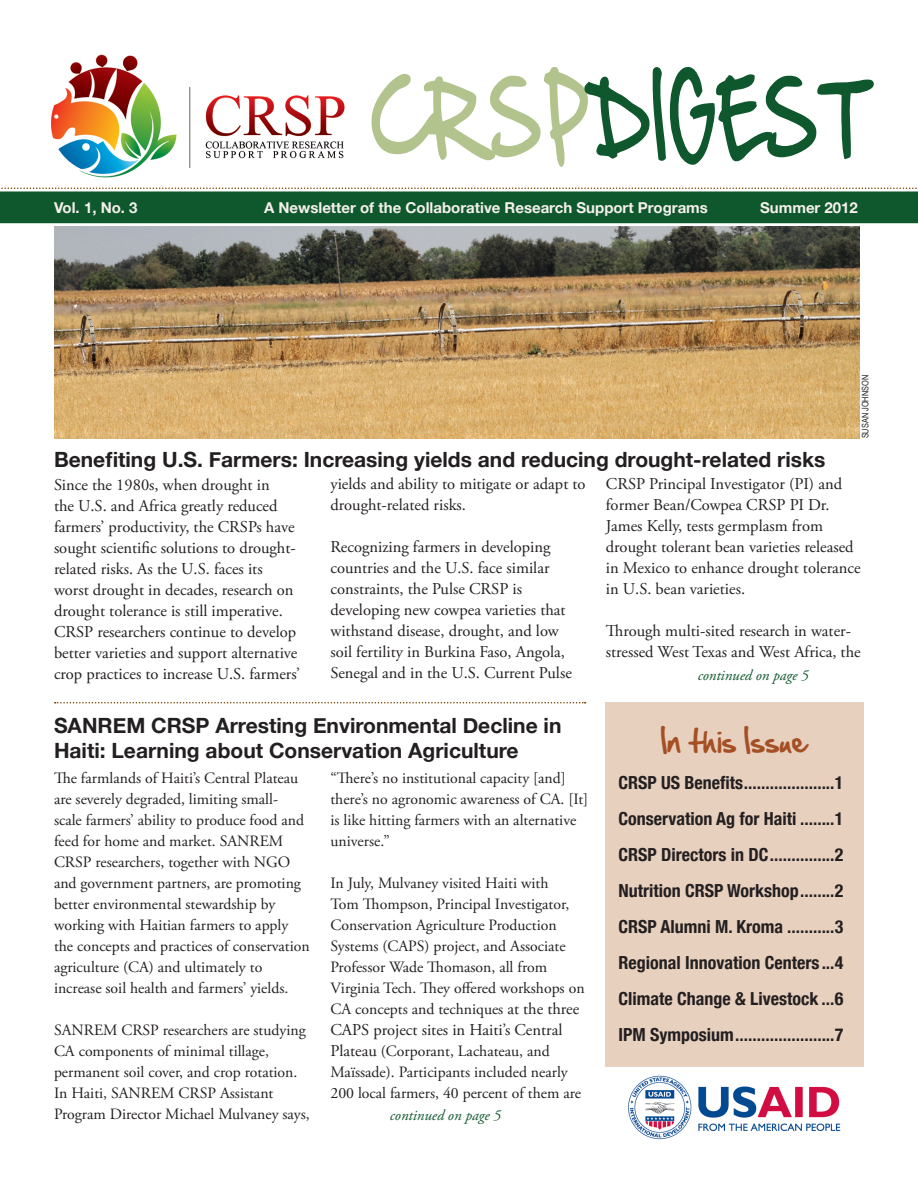
<style>
.page{position:relative;width:918px;height:1188px;background:#fff}
.page>*{position:absolute;margin:0;border:0;box-sizing:border-box;transform-origin:0 0}
.Headline{font:90px "Hand Of Sean";letter-spacing:.05em;color:#0f582d;scale:.67 1}
.Categories{font:27px "Hand Of Sean";color:#a54f24}
.Headline-2{font:700 21px/25.2px "Helvetica Neue";color:#231f20}
.t1{font:700 condensed 18px "Helvetica Neue";color:#231f20}
.Text{font:16.5px/21px "Adobe Garamond Pro";color:#231f20}
.Text-2{font:15.75px/21px "Adobe Garamond Pro";color:#231f20}
.t2{font:700 15px "Helvetica Neue";color:#f5f0ec}
.Text_italics{font:italic 15px "Adobe Garamond Pro";color:#0f582d}
.Photographer{font:9px "Arial Narrow";color:#231f20}
.s1{color:#b3c38d}
.s2{font-size:16.5px}
</style>
<div class="page">
<img style="left:51px;top:54px;width:294px;height:124px">
<img style="left:605px;top:1056px;width:259px;height:84px">
<svg style="left:0;top:188px;width:918px;height:35px;background:#25663f"></svg>
<div style="left:606px;top:702px;width:258px;height:364px;background:#e8d0bf"></div>
<svg style="left:55px;top:702px;width:531px;height:2px"></svg>
<img style="left:54px;top:227px;width:806px;height:211px">
<p class="Headline" style="left:372px;top:38px;width:734px"><span class="s1">CRSP</span>DIGEST</p>
<p class="t2" style="left:54px;top:194px;width:85px">Vol. 1, No. 3</p>
<p class="t2" style="left:264px;top:194px;width:445px">A Newsletter of the Collaborative Research Support Programs</p>
<p class="t2" style="left:760px;top:194px;width:99px">Summer 2012</p>
<p class="Photographer" style="left:859px;top:438px;width:65px;rotate:-90deg">SUSAN JOHNSON</p>
<p class="Headline-2" style="left:54px;top:445px;width:773px">Benefiting U.S. Farmers: Increasing yields and reducing drought-related risks</p>
<p class="Text" style="left:54px;top:475px;width:247px">Since the 1980s, when drought in<br>the U.S. and Africa greatly reduced farmers’ productivity, the CRSPs have sought scientific solutions to drought&shy;related risks. As the U.S. faces its worst drought in decades, research on drought tolerance is still imperative.<br>CRSP researchers continue to develop better varieties and support alternative crop practices to increase U.S. farmers’</p>
<p class="Text" style="left:330px;top:474px;width:257px">yields and ability to mitigate or adapt to drought-related risks.</p>
<p class="Text" style="left:606px;top:474px;width:256px">CRSP Principal Investigator (PI) and former Bean/Cowpea CRSP PI Dr.<br>James Kelly, tests germplasm from drought tolerant bean varieties released in Mexico to enhance drought tolerance in U.S. bean varieties.</p>
<p class="Text" style="left:606px;top:621px;width:256px">Through multi-sited research in water&shy;stressed West Texas and West Africa, the</p>
<p class="Text" style="left:330px;top:537px;width:243px">Recognizing farmers in developing countries and the U.S. face similar constraints, the Pulse CRSP is developing new cowpea varieties that withstand disease, drought, and low soil fertility in Burkina Faso, Angola, Senegal and in the U.S. Current Pulse</p>
<p class="Text_italics" style="left:698px;top:667px;width:113px">continued on page 5</p>
<p class="Headline-2" style="left:54px;top:712px;width:509px">SANREM CRSP Arresting Environmental Decline in<br>Haiti: Learning about Conservation Agriculture</p>
<p class="Text-2" style="left:54px;top:768px;width:257px">The farmlands of Haiti’s Central Plateau are severely degraded, limiting small&shy;scale farmers’ ability to produce food and feed for home and market. SANREM CRSP researchers, together with NGO and government partners, are promoting better environmental stewardship by working with Haitian farmers to apply the concepts and practices of conservation agriculture (CA) and ultimately to increase soil health and farmers’ yields.</p>
<p class="Text-2" style="left:54px;top:1020px;width:257px">SANREM CRSP researchers are studying CA components of minimal tillage, permanent soil cover, and crop rotation.<br>In Haiti, SANREM CRSP Assistant Program Director Michael Mulvaney says,</p>
<p class="Text-2" style="left:330px;top:768px;width:259px">“There’s no institutional capacity [and] there’s no agronomic awareness of CA. [It] is like hitting farmers with an alternative universe.”</p>
<p class="Text-2" style="left:330px;top:873px;width:256px">In July, Mulvaney visited Haiti with<br>Tom Thompson, Principal Investigator, Conservation Agriculture Production Systems (CAPS) project, and Associate Professor Wade Thomason, all from Virginia Tech. They offered workshops on CA concepts and techniques <span class="s2">at the three</span></p>
<p class="Text" style="left:330px;top:1019px;width:233px">CAPS project sites in Haiti’s Central</p>
<p class="Text-2" style="left:330px;top:1041px;width:252px"><span class="s2">Plateau</span> (Corporant, Lachateau, and<br>Maïssade). Participants included nearly<br>200 local farmers, 40 percent of them are</p>
<p class="Text_italics" style="left:390px;top:1106px;width:113px">continued on page 5</p>
<p class="Categories" style="left:661px;top:717px;width:146px">In this Issue</p>
<p class="t1" style="left:619px;top:768px;width:226px">CRSP US Benefits.....................1</p>
<p class="t1" style="left:619px;top:804px;width:226px">Conservation Ag for Haiti ........1</p>
<p class="t1" style="left:619px;top:840px;width:226px">CRSP Directors in DC...............2</p>
<p class="t1" style="left:619px;top:876px;width:226px">Nutrition CRSP Workshop........2</p>
<p class="t1" style="left:619px;top:912px;width:226px">CRSP Alumni M. Kroma ...........3</p>
<p class="t1" style="left:619px;top:948px;width:226px">Regional Innovation Centers ...4</p>
<p class="t1" style="left:619px;top:984px;width:226px">Climate Change &amp; Livestock ...6</p>
<p class="t1" style="left:619px;top:1020px;width:226px">IPM Symposium.......................7</p>
</div>
